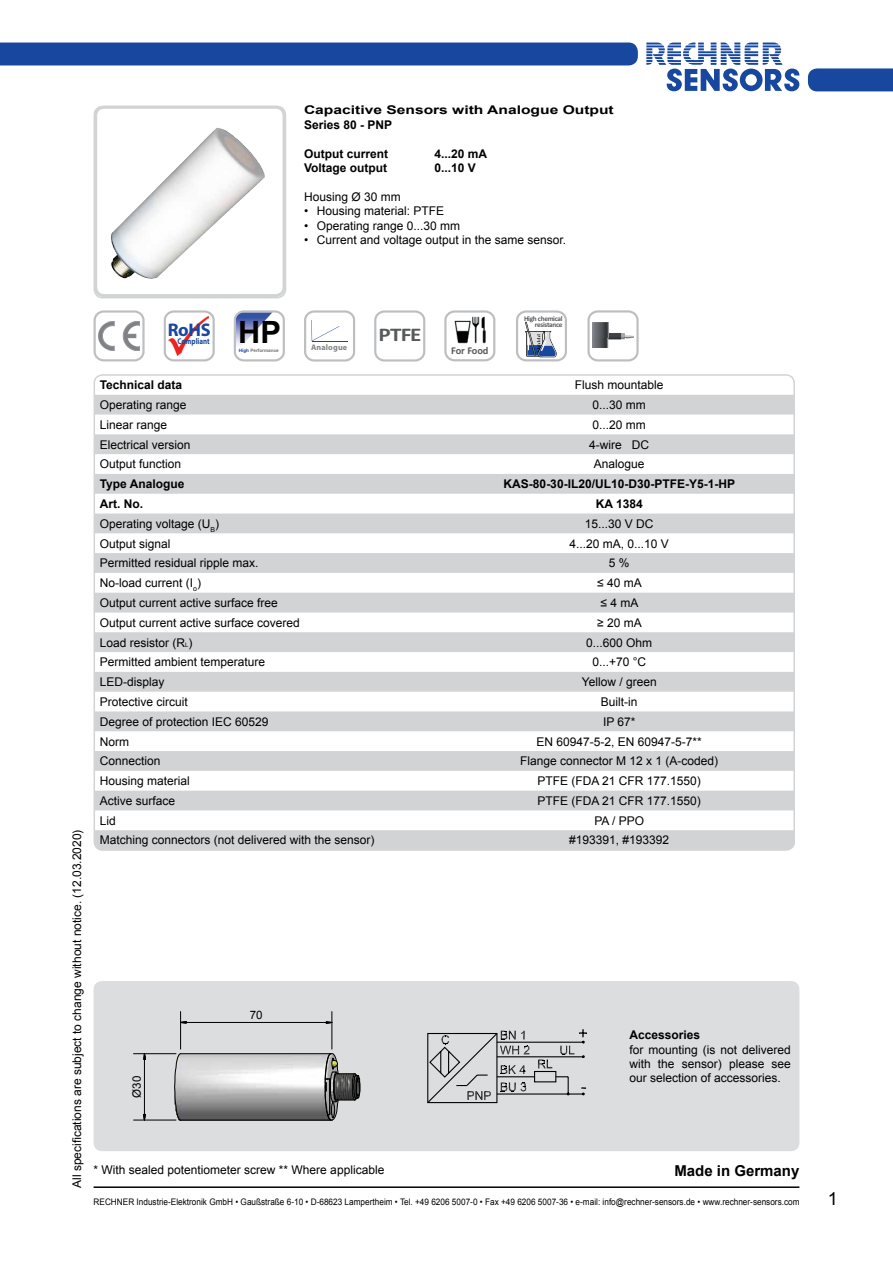
<style>
.page{position:relative;width:893px;height:1263px;background:#fff}
.page>*{position:absolute;margin:0;border:0;box-sizing:border-box;transform-origin:0 0}
.t1{font:700 19.35px "Calibri";color:#58595b;scale:1.2 1}
.t2{font:700 18.3px "Myriad Pro";color:#17479e}
.t3{font:18px "Arial";color:#000}
.t4{font:700 15px "Arial";color:#000}
.t5{font:12px/14.4px "Arial";color:#000;text-align:justify}
.t6{font:700 12px "Arial";color:#000}
.t7{font:700 12px/14.4px "Arial";color:#000;scale:1.3 1}
.t8{font:11.55px "Arial";color:#000}
.t9{font:700 10.5px "Calibri";letter-spacing:-.02em;color:#58595b}
.t10{font:9px "Arial";color:#000;scale:.91 1}
.t11{font:700 8.4px "Myriad Pro";color:#17479e;scale:.82 1}
.t12{font:700 8.1px "Myriad Pro";letter-spacing:.02em;color:#808285}
.t13{font:700 7.2px/6.1px "Calibri";letter-spacing:-.045em;color:#58595b;text-align:right}
.t14{font:700 4.65px "Arial";color:#6d6e71}
.s1{font-family:"Arial";font-size:30.75px;color:#000}
.s2{color:#17479e}
.s3{font-size:6px}
</style>
<div class="page">
<svg style="left:646px;top:43px;width:153px;height:48px"></svg>
<div style="left:808px;top:68px;width:85px;height:23px;background:#17479e"></div>
<hr style="left:94px;top:1186px;width:705px;height:2px;background:#000">
<div style="left:0;top:43px;width:638px;height:22px;background:#17479e"></div>
<div style="left:94px;top:981px;width:705px;height:170px;background:#dcddde;border-radius:9px"></div>
<svg style="left:581px;top:1087px;width:5px;height:8px"></svg>
<hr style="left:497px;top:1076px;width:37px;height:1px;background:#000">
<hr style="left:497px;top:1093px;width:86px;height:1px;background:#000">
<svg style="left:556px;top:1076px;width:14px;height:19px"></svg>
<hr style="left:497px;top:1042px;width:86px;height:1px;background:#000">
<div style="left:534px;top:1071px;width:22px;height:11px;border:1px solid #000"></div>
<svg style="left:538px;top:1059px;width:14px;height:9px"></svg>
<hr style="left:497px;top:1056px;width:86px;height:1px;background:#000">
<svg style="left:427px;top:1031px;width:102px;height:72px"></svg>
<svg style="left:560px;top:1029px;width:27px;height:29px"></svg>
<div style="left:94px;top:310px;width:51px;height:51px;border:2px solid #bcbec0;border-radius:9px"></div>
<svg style="left:98px;top:321px;width:42px;height:30px"></svg>
<div style="left:164px;top:310px;width:51px;height:51px;border:2px solid #bcbec0;border-radius:9px"></div>
<img style="left:168px;top:316px;width:40px;height:40px">
<svg style="left:234px;top:310px;width:51px;height:51px"></svg>
<svg style="left:304px;top:310px;width:51px;height:51px"></svg>
<div style="left:311px;top:344px;width:36px;height:8px;background:#fff"></div>
<img style="left:181px;top:1054px;width:143px;height:66px">
<svg style="left:174px;top:1053px;width:7px;height:67px"></svg>
<hr style="left:181px;top:1120px;width:150px;height:1px;background:#000">
<hr style="left:181px;top:1053px;width:150px;height:1px;background:#000">
<svg style="left:324px;top:1053px;width:36px;height:68px"></svg>
<svg style="left:326px;top:1021px;width:6px;height:2px"></svg>
<hr style="left:186px;top:1022px;width:140px;height:1px;background:#000">
<hr style="left:332px;top:1011px;width:1px;height:38px;background:#000">
<hr style="left:180px;top:1011px;width:1px;height:38px;background:#000">
<svg style="left:143px;top:1054px;width:3px;height:9px"></svg>
<svg style="left:143px;top:1114px;width:3px;height:6px"></svg>
<hr style="left:144px;top:1059px;width:1px;height:55px;background:#000">
<hr style="left:134px;top:1053px;width:42px;height:1px;background:#000">
<hr style="left:134px;top:1120px;width:42px;height:1px;background:#000">
<img style="left:94px;top:106px;width:191px;height:192px">
<div style="left:94px;top:106px;width:192px;height:192px;border:2px solid #d1d3d4;border-radius:9px"></div>
<div style="left:588px;top:310px;width:51px;height:51px;border:2px solid #bcbec0;border-radius:9px"></div>
<img style="left:593px;top:323px;width:40px;height:24px">
<div style="left:374px;top:310px;width:51px;height:51px;border:2px solid #bcbec0;border-radius:9px"></div>
<div style="left:444px;top:310px;width:51px;height:51px;border:2px solid #bcbec0;border-radius:9px"></div>
<img style="left:455px;top:316px;width:30px;height:28px">
<div style="left:516px;top:310px;width:51px;height:51px;border:2px solid #bcbec0;border-radius:9px"></div>
<svg style="left:525px;top:322px;width:32px;height:35px"></svg>
<svg style="left:94px;top:395px;width:698px;height:455px;fill:#d6d8d8"></svg>
<div style="left:94px;top:374px;width:701px;height:477px;border:2px solid #d1d3d4;border-radius:8px"></div>
<p class="t7" style="left:304px;top:103px;width:240px">Capacitive Sensors with Analogue Output<br>Series 80 - PNP</p>
<p class="t6" style="left:304px;top:145px;width:85px">Output current</p>
<p class="t6" style="left:435px;top:145px;width:54px">4...20 mA</p>
<p class="t6" style="left:304px;top:160px;width:85px">Voltage output</p>
<p class="t6" style="left:435px;top:160px;width:43px">0...10 V</p>
<p class="t5" style="left:304px;top:190px;width:98px">Housing Ø 30 mm</p>
<p class="t5" style="left:304px;top:204px;width:142px">• Housing material: PTFE</p>
<p class="t5" style="left:304px;top:218px;width:158px">• Operating range 0...30 mm</p>
<p class="t5" style="left:304px;top:233px;width:264px">• Current and voltage output in the same sensor.</p>
<h2 class="t2" style="left:168px;top:318px;width:115px">RoHS <span class="s1">HP</span></h2>
<p class="t14" style="left:239px;top:348px;width:42px"><span class="s2">High</span> Performance</p>
<p class="t12" style="left:311px;top:342px;width:38px">Analogue</p>
<p class="t11" style="left:178px;top:335px;width:41px">Compliant</p>
<h1 class="t1" style="left:379px;top:322px;width:37px">PTFE</h1>
<p class="t9" style="left:451px;top:343px;width:39px">For Food</p>
<p class="t13" style="left:524px;top:315px;width:40px">High chemical resistance</p>
<p class="t5" style="left:70px;top:1188px;width:360px;rotate:-90deg">All specifications are subject to change without notice. (12.03.2020)</p>
<p class="t6" style="left:100px;top:377px;width:84px">Technical data</p>
<p class="t5" style="left:575px;top:378px;width:90px">Flush mountable</p>
<p class="t5" style="left:100px;top:398px;width:88px">Operating range</p>
<p class="t5" style="left:593px;top:398px;width:55px">0...30 mm</p>
<p class="t5" style="left:100px;top:417px;width:69px">Linear range</p>
<p class="t5" style="left:593px;top:417px;width:55px">0...20 mm</p>
<p class="t5" style="left:100px;top:437px;width:92px">Electrical version</p>
<p class="t5" style="left:589px;top:437px;width:61px">4-wire DC</p>
<p class="t5" style="left:100px;top:457px;width:83px">Output function</p>
<p class="t5" style="left:594px;top:457px;width:52px">Analogue</p>
<p class="t6" style="left:100px;top:476px;width:86px">Type Analogue</p>
<p class="t6" style="left:504px;top:476px;width:233px">KAS-80-30-IL20/UL10-D30-PTFE-Y5-1-HP</p>
<p class="t6" style="left:100px;top:496px;width:45px">Art. No.</p>
<p class="t6" style="left:596px;top:496px;width:48px">KA 1384</p>
<p class="t5" style="left:100px;top:516px;width:121px">Operating voltage (U<sub>B</sub>)</p>
<p class="t5" style="left:585px;top:516px;width:70px">15...30 V DC</p>
<p class="t5" style="left:100px;top:536px;width:72px">Output signal</p>
<p class="t5" style="left:569px;top:536px;width:101px">4...20 mA, 0...10 V</p>
<p class="t5" style="left:100px;top:556px;width:160px">Permitted residual ripple max.</p>
<p class="t5" style="left:609px;top:556px;width:22px">5 %</p>
<p class="t5" style="left:100px;top:576px;width:103px">No-load current (I<sub>o</sub>)</p>
<p class="t5" style="left:597px;top:576px;width:46px">≤ 40 mA</p>
<p class="t5" style="left:100px;top:596px;width:180px">Output current active surface free</p>
<p class="t5" style="left:601px;top:596px;width:39px">≤4mA</p>
<p class="t5" style="left:100px;top:615px;width:202px">Output current active surface covered</p>
<p class="t5" style="left:597px;top:615px;width:46px">≥ 20 mA</p>
<p class="t5" style="left:100px;top:635px;width:94px">Load resistor (R<span class="s3">L</span>)</p>
<p class="t5" style="left:586px;top:635px;width:68px">0...600 Ohm</p>
<p class="t5" style="left:100px;top:655px;width:167px">Permitted ambient temperature</p>
<p class="t5" style="left:592px;top:655px;width:55px">0...+70 °C</p>
<p class="t5" style="left:100px;top:675px;width:66px">LED-display</p>
<p class="t5" style="left:582px;top:675px;width:76px">Yellow / green</p>
<p class="t5" style="left:100px;top:695px;width:90px">Protective circuit</p>
<p class="t5" style="left:601px;top:695px;width:38px">Built-in</p>
<p class="t5" style="left:100px;top:714px;width:170px">Degree of protection IEC 60529</p>
<p class="t5" style="left:603px;top:714px;width:34px">IP 67*</p>
<p class="t5" style="left:100px;top:734px;width:31px">Norm</p>
<p class="t5" style="left:536px;top:734px;width:167px">EN 60947-5-2, EN 60947-5-7**</p>
<p class="t5" style="left:100px;top:754px;width:62px">Connection</p>
<p class="t5" style="left:520px;top:754px;width:200px">Flange connector M 12 x 1 (A-coded)</p>
<p class="t5" style="left:100px;top:774px;width:92px">Housing material</p>
<p class="t5" style="left:537px;top:774px;width:165px">PTFE (FDA 21 CFR 177.1550)</p>
<p class="t5" style="left:100px;top:793px;width:77px">Active surface</p>
<p class="t5" style="left:537px;top:793px;width:165px">PTFE (FDA 21 CFR 177.1550)</p>
<p class="t5" style="left:100px;top:813px;width:18px">Lid</p>
<p class="t5" style="left:594px;top:813px;width:51px">PA / PPO</p>
<p class="t5" style="left:100px;top:833px;width:276px">Matching connectors (not delivered with the sensor)</p>
<p class="t5" style="left:569px;top:833px;width:102px">#193391, #193392</p>
<p class="t8" style="left:129px;top:1097px;width:23px;rotate:-90deg">Ø30</p>
<p class="t8" style="left:250px;top:1007px;width:14px">70</p>
<p class="t5" style="left:94px;top:1162px;width:292px">* With sealed potentiometer screw ** Where applicable</p>
<p class="t6" style="left:629px;top:1027px;width:72px">Accessories</p>
<p class="t5" style="left:629px;top:1042px;width:163px">for mounting (is not delivered with the sensor) please see our selection of accessories.</p>
<p class="t4" style="left:674px;top:1161px;width:127px">Made in Germany</p>
<p class="t10" style="left:94px;top:1196px;width:777px">RECHNER Industrie-Elektronik GmbH • Gaußstraße 6-10 • D-68623 Lampertheim • Tel. +49 6206 5007-0 • Fax +49 6206 5007-36 • e-mail: info@rechner-sensors.de • www.rechner-sensors.com</p>
<h3 class="t3" style="left:828px;top:1187px;width:12px">1</h3>
</div>
